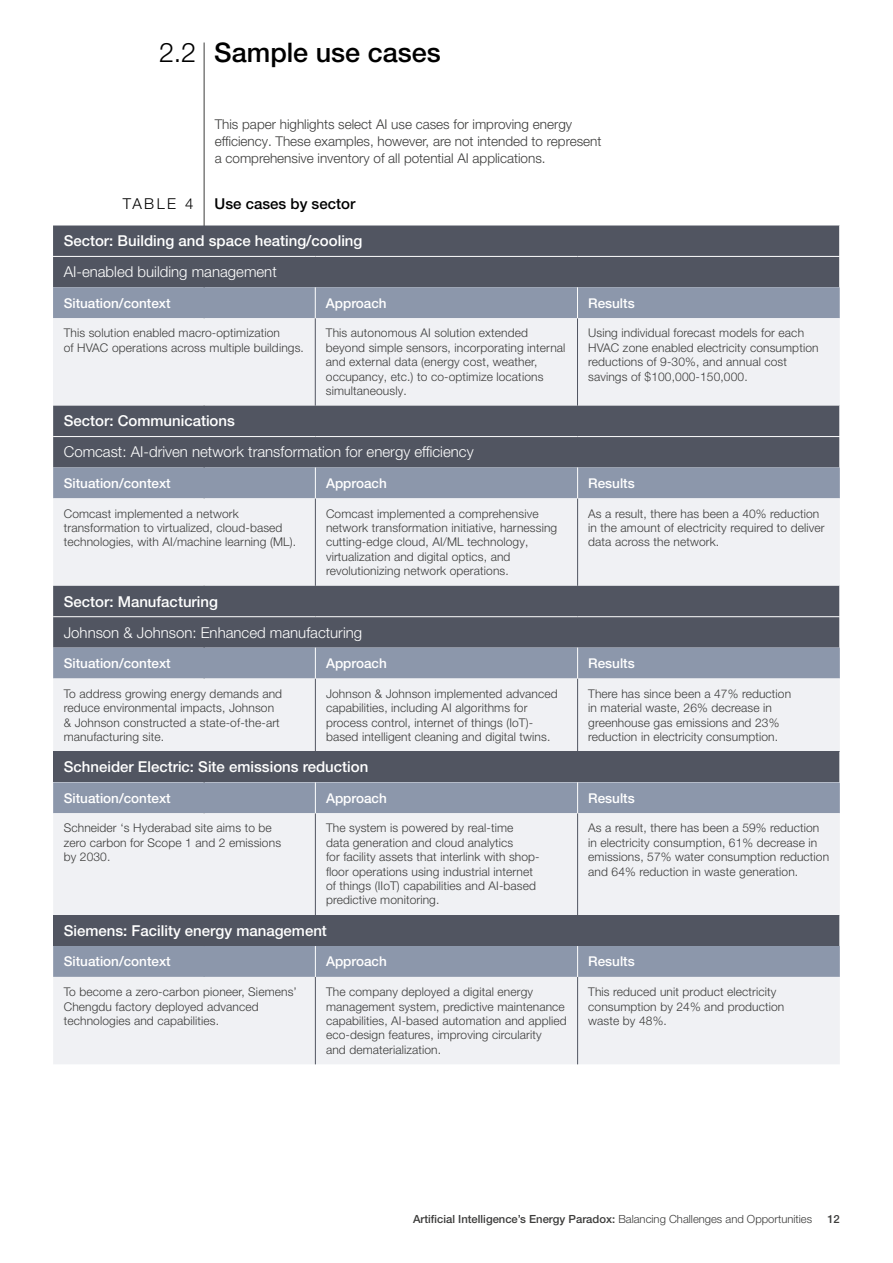
<style>
.page{position:relative;width:893px;height:1263px;background:#fff}
.page>*{position:absolute;margin:0;border:0;box-sizing:border-box;transform-origin:0 0}
.t1{font:500 27px "Helvetica Neue LT Pro";color:#000}
.t2{font:500 15px "Helvetica Neue LT Pro";color:#fff}
.t3{font:300 15px "Helvetica Neue LT Pro";color:#fff}
.t4{font:500 15px "Helvetica Neue LT Pro";color:#000}
.t5{font:300 15px "Helvetica Neue LT Pro";letter-spacing:.16em;color:#000}
.t6{font:300 13.5px/17.2px "Helvetica Neue LT Pro";color:#3c3c3b}
.t7{font:500 13.5px "Helvetica Neue LT Pro";color:#fff}
.t8{font:300 12px/14.4px "Helvetica Neue LT Pro";letter-spacing:.01em;color:#3c3c3b}
.t9{font:500 11.25px "Helvetica Neue LT Pro";color:#3c3c3b}
.s1{font-weight:300}
</style>
<div class="page">
<hr style="left:204px;top:43px;width:1px;height:960px;background:#3c3c3b">
<div style="left:53px;top:225px;width:786px;height:62px;background:#515561"></div>
<div style="left:53px;top:287px;width:787px;height:31px;background:#8c97ab"></div>
<div style="left:53px;top:318px;width:787px;height:88px;background:#f0f1f4"></div>
<hr style="left:315px;top:318px;width:1px;height:88px;background:#515561">
<hr style="left:577px;top:318px;width:1px;height:88px;background:#515561">
<hr style="left:315px;top:287px;width:1px;height:31px;background:#fff">
<hr style="left:577px;top:287px;width:1px;height:31px;background:#fff">
<hr style="left:53px;top:256px;width:262px;height:1px;background:#fff">
<hr style="left:315px;top:256px;width:262px;height:1px;background:#fff">
<hr style="left:577px;top:256px;width:263px;height:1px;background:#fff">
<div style="left:53px;top:406px;width:787px;height:61px;background:#515561"></div>
<div style="left:53px;top:467px;width:787px;height:31px;background:#8c97ab"></div>
<div style="left:53px;top:498px;width:787px;height:88px;background:#f0f1f4"></div>
<hr style="left:315px;top:498px;width:1px;height:88px;background:#515561">
<hr style="left:577px;top:498px;width:1px;height:88px;background:#515561">
<hr style="left:315px;top:467px;width:1px;height:31px;background:#fff">
<hr style="left:577px;top:467px;width:1px;height:31px;background:#fff">
<hr style="left:53px;top:436px;width:262px;height:1px;background:#fff">
<hr style="left:315px;top:436px;width:263px;height:1px;background:#fff">
<hr style="left:578px;top:436px;width:262px;height:1px;background:#fff">
<div style="left:53px;top:586px;width:787px;height:62px;background:#515561"></div>
<div style="left:53px;top:648px;width:787px;height:30px;background:#8c97ab"></div>
<div style="left:53px;top:678px;width:787px;height:73px;background:#f0f1f4"></div>
<hr style="left:315px;top:678px;width:1px;height:73px;background:#515561">
<hr style="left:577px;top:678px;width:1px;height:73px;background:#515561">
<hr style="left:315px;top:648px;width:1px;height:30px;background:#fff">
<hr style="left:577px;top:648px;width:1px;height:30px;background:#fff">
<hr style="left:53px;top:616px;width:262px;height:1px;background:#fff">
<hr style="left:315px;top:616px;width:263px;height:1px;background:#fff">
<hr style="left:578px;top:616px;width:262px;height:1px;background:#fff">
<div style="left:53px;top:751px;width:787px;height:31px;background:#515561"></div>
<div style="left:53px;top:782px;width:787px;height:31px;background:#8c97ab"></div>
<div style="left:53px;top:813px;width:787px;height:102px;background:#f0f1f4"></div>
<hr style="left:315px;top:813px;width:1px;height:102px;background:#515561">
<hr style="left:577px;top:813px;width:1px;height:102px;background:#515561">
<hr style="left:315px;top:782px;width:1px;height:31px;background:#fff">
<hr style="left:577px;top:782px;width:1px;height:31px;background:#fff">
<div style="left:53px;top:915px;width:787px;height:31px;background:#515561"></div>
<div style="left:53px;top:946px;width:787px;height:31px;background:#8c97ab"></div>
<div style="left:53px;top:977px;width:787px;height:87px;background:#f0f1f4"></div>
<hr style="left:315px;top:977px;width:1px;height:87px;background:#515561">
<hr style="left:577px;top:977px;width:1px;height:87px;background:#515561">
<hr style="left:315px;top:946px;width:1px;height:31px;background:#fff">
<hr style="left:577px;top:946px;width:1px;height:31px;background:#fff">
<h1 class="t1" style="left:159px;top:36px;width:283px"><span class="s1">2.2</span> Sample use cases</h1>
<p class="t6" style="left:215px;top:115px;width:388px">This paper highlights select AI use cases for improving energy efficiency. These examples, however, are not intended to represent a comprehensive inventory of all potential AI applications.</p>
<p class="t5" style="left:123px;top:194px;width:72px">TABLE 4</p>
<p class="t4" style="left:215px;top:194px;width:142px">Use cases by sector</p>
<p class="t2" style="left:64px;top:232px;width:300px">Sector: Building and space heating/cooling</p>
<p class="t3" style="left:64px;top:263px;width:215px">AI-enabled building management</p>
<p class="t7" style="left:64px;top:295px;width:109px">Situation/context</p>
<p class="t7" style="left:326px;top:295px;width:62px">Approach</p>
<p class="t7" style="left:588px;top:295px;width:48px">Results</p>
<p class="t8" style="left:64px;top:326px;width:242px">This solution enabled macro-optimization<br>of HVAC operations across multiple buildings.</p>
<p class="t8" style="left:326px;top:326px;width:241px">This autonomous AI solution extended beyond simple sensors, incorporating internal and external data (energy cost, weather, occupancy, etc.) to co-optimize locations simultaneously.</p>
<p class="t8" style="left:588px;top:326px;width:232px">Using individual forecast models for each HVAC zone enabled electricity consumption reductions of 9-30%, and annual cost savings of $100,000-150,000.</p>
<p class="t2" style="left:64px;top:412px;width:173px">Sector: Communications</p>
<p class="t3" style="left:64px;top:443px;width:411px">Comcast: AI-driven network transformation for energy efficiency</p>
<p class="t7" style="left:64px;top:475px;width:109px">Situation/context</p>
<p class="t7" style="left:326px;top:475px;width:62px">Approach</p>
<p class="t7" style="left:588px;top:475px;width:48px">Results</p>
<p class="t8" style="left:64px;top:506px;width:234px">Comcast implemented a network transformation to virtualized, cloud-based technologies, with AI/machine learning (ML).</p>
<p class="t8" style="left:326px;top:506px;width:233px">Comcast implemented a comprehensive network transformation initiative, harnessing cutting-edge cloud, AI/ML technology, virtualization and digital optics, and revolutionizing network operations.</p>
<p class="t8" style="left:588px;top:506px;width:238px">As a result, there has been a 40% reduction in the amount of electricity required to deliver data across the network.</p>
<p class="t2" style="left:64px;top:592px;width:156px">Sector: Manufacturing</p>
<p class="t3" style="left:64px;top:623px;width:300px">Johnson &amp; Johnson: Enhanced manufacturing</p>
<p class="t7" style="left:64px;top:655px;width:109px">Situation/context</p>
<p class="t7" style="left:326px;top:655px;width:62px">Approach</p>
<p class="t7" style="left:588px;top:655px;width:48px">Results</p>
<p class="t8" style="left:64px;top:686px;width:220px">To address growing energy demands and reduce environmental impacts, Johnson &amp; Johnson constructed a state-of-the-art manufacturing site.</p>
<p class="t8" style="left:326px;top:686px;width:233px">Johnson &amp; Johnson implemented advanced capabilities, including AI algorithms for process control, internet of things (IoT)- based intelligent cleaning and digital twins.</p>
<p class="t8" style="left:588px;top:686px;width:204px">There has since been a 47% reduction in material waste, 26% decrease in greenhouse gas emissions and 23% reduction in electricity consumption.</p>
<p class="t2" style="left:64px;top:758px;width:306px">Schneider Electric: Site emissions reduction</p>
<p class="t7" style="left:64px;top:790px;width:109px">Situation/context</p>
<p class="t7" style="left:326px;top:790px;width:62px">Approach</p>
<p class="t7" style="left:588px;top:790px;width:48px">Results</p>
<p class="t8" style="left:64px;top:821px;width:219px">Schneider ‘s Hyderabad site aims to be zero carbon for Scope 1 and 2 emissions by 2030.</p>
<p class="t8" style="left:326px;top:821px;width:215px">The system is powered by real-time<br>data generation and cloud analytics<br>for facility assets that interlink with shop&shy;floor operations using industrial internet of things (IIoT) capabilities and AI-based predictive monitoring.</p>
<p class="t8" style="left:588px;top:821px;width:242px">As a result, there has been a 59% reduction in electricity consumption, 61% decrease in emissions, 57% water consumption reduction and 64% reduction in waste generation.</p>
<p class="t2" style="left:64px;top:921px;width:265px">Siemens: Facility energy management</p>
<p class="t7" style="left:64px;top:953px;width:109px">Situation/context</p>
<p class="t7" style="left:326px;top:953px;width:62px">Approach</p>
<p class="t7" style="left:588px;top:953px;width:48px">Results</p>
<p class="t8" style="left:64px;top:984px;width:235px">To become a zero-carbon pioneer, Siemens’<br>Chengdu factory deployed advanced technologies and capabilities.</p>
<p class="t8" style="left:326px;top:984px;width:242px">The company deployed a digital energy management system, predictive maintenance capabilities, AI-based automation and applied eco-design features, improving circularity<br>and dematerialization.</p>
<p class="t8" style="left:588px;top:984px;width:198px">This reduced unit product electricity consumption by 24% and production waste by 48%.</p>
<p class="t9" style="left:413px;top:1212px;width:401px">Artificial Intelligence’s Energy Paradox: <span class="s1">Balancing Challenges and Opportunities</span></p>
<p class="t9" style="left:827px;top:1212px;width:14px">12</p>
</div>
